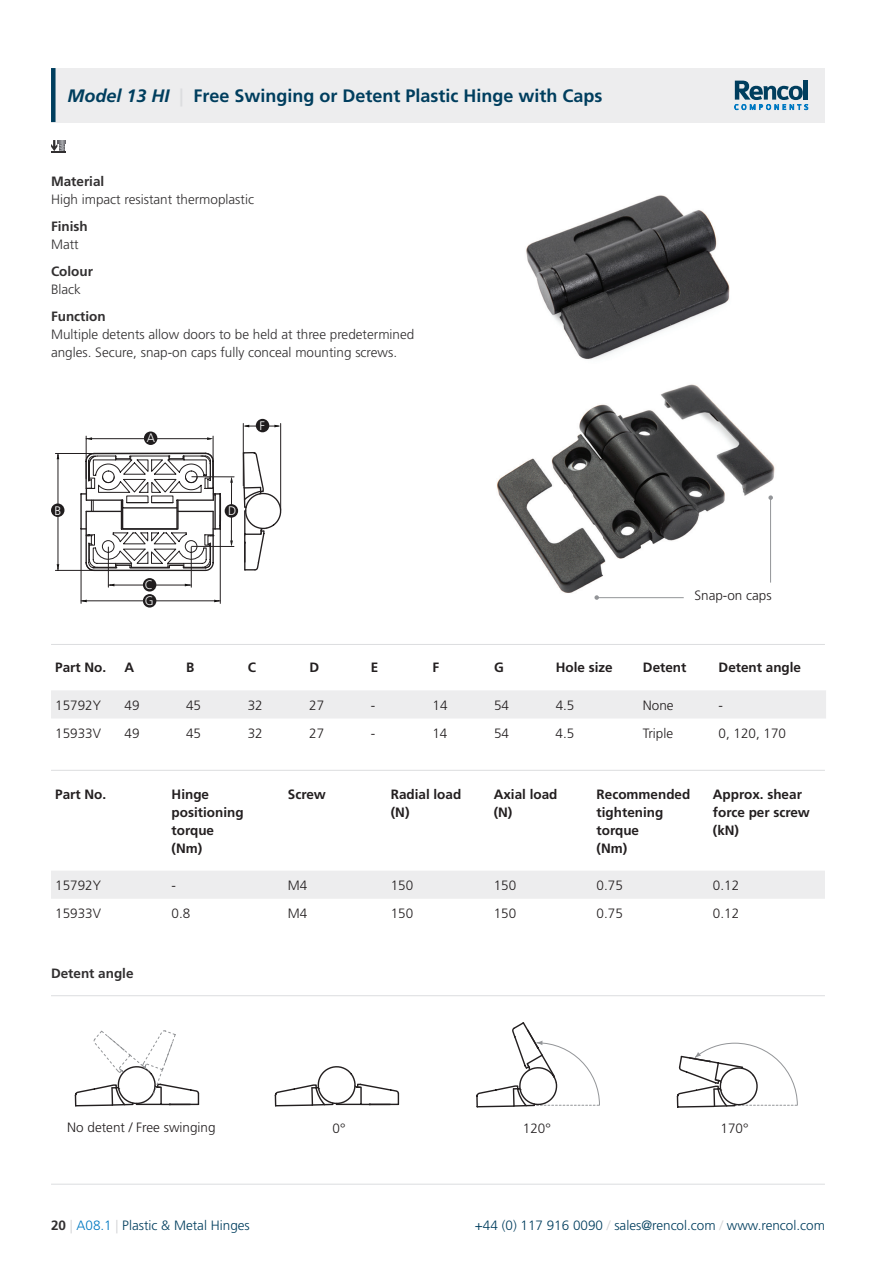
<style>
.page{position:relative;width:893px;height:1263px;background:#fff}
.page>*{position:absolute;margin:0;border:0;box-sizing:border-box;transform-origin:0 0}
.t1{font:700 18px "Frutiger LT Std";color:#003e5e}
.t2{font:700 13.5px/18px "Frutiger LT Std";color:#231f20}
.t3{font:300 13.5px "Frutiger LT Std";color:#231f20}
.t4{font:300 13.5px/18px "Frutiger LT Std";color:#312f30}
.t5{font:300 13.5px "Frutiger LT Std";color:#003e5e}
.t6{font:700 13.5px "Frutiger LT Std";color:#312f30}
.t7{font:300 12.3px/16px "Frutiger LT Std";color:#fff}
.s1{font-style:italic}
.s2{color:#dcdddf}
.s3{font-weight:700;color:#312f30}
.s4{color:#d1d2d4}
.s5{color:#0079c2}
</style>
<div class="page">
<div style="left:51px;top:68px;width:774px;height:54px;background:#ededee"></div>
<div style="left:51px;top:68px;width:5px;height:54px;background:#003e5e"></div>
<svg style="left:734px;top:81px;width:74px;height:29px"></svg>
<hr style="left:804px;top:80px;width:4px;height:20px;background:#003e5e">
<hr style="left:51px;top:1184px;width:774px;height:1px;background:#dcdddf">
<svg style="left:51px;top:140px;width:15px;height:13px"></svg>
<svg style="left:207px;top:437px;width:6px;height:3px"></svg>
<hr style="left:80px;top:494px;width:2px;height:35px;background:#231f20">
<hr style="left:88px;top:438px;width:123px;height:1px;background:#231f20">
<hr style="left:213px;top:436px;width:1px;height:42px;background:#231f20">
<hr style="left:86px;top:436px;width:1px;height:43px;background:#231f20">
<hr style="left:58px;top:456px;width:1px;height:112px;background:#231f20">
<hr style="left:55px;top:453px;width:94px;height:1px;background:#231f20">
<hr style="left:55px;top:570px;width:94px;height:1px;background:#231f20">
<svg style="left:81px;top:451px;width:200px;height:157px"></svg>
<hr style="left:111px;top:585px;width:78px;height:1px;background:#231f20">
<hr style="left:108px;top:547px;width:1px;height:40px;background:#231f20">
<hr style="left:191px;top:547px;width:1px;height:40px;background:#231f20">
<hr style="left:231px;top:479px;width:1px;height:65px;background:#231f20">
<hr style="left:192px;top:546px;width:42px;height:1px;background:#231f20">
<hr style="left:192px;top:476px;width:42px;height:1px;background:#231f20">
<hr style="left:245px;top:426px;width:33px;height:1px;background:#231f20">
<hr style="left:243px;top:423px;width:1px;height:63px;background:#231f20">
<hr style="left:280px;top:423px;width:1px;height:87px;background:#231f20">
<div style="left:256px;top:419px;width:13px;height:13px;background:#201d1e;border-radius:50%"></div>
<div style="left:144px;top:431px;width:13px;height:14px;background:#201d1e;border-radius:50%"></div>
<div style="left:143px;top:578px;width:13px;height:13px;background:#201d1e;border-radius:50%"></div>
<div style="left:143px;top:594px;width:13px;height:13px;background:#201d1e;border-radius:50%"></div>
<div style="left:51px;top:503px;width:13px;height:14px;background:#201d1e;border-radius:50%"></div>
<div style="left:225px;top:504px;width:13px;height:14px;background:#201d1e;border-radius:50%"></div>
<hr style="left:51px;top:644px;width:774px;height:1px;background:#dcdddf">
<div style="left:51px;top:690px;width:775px;height:28px;background:#ededee"></div>
<img style="left:526px;top:195px;width:204px;height:165px">
<img style="left:497px;top:384px;width:278px;height:215px">
<hr style="left:770px;top:499px;width:1px;height:84px;background:#939598">
<svg style="left:768px;top:495px;width:5px;height:5px"></svg>
<hr style="left:598px;top:597px;width:86px;height:1px;background:#939598">
<svg style="left:594px;top:595px;width:5px;height:5px"></svg>
<hr style="left:51px;top:770px;width:774px;height:1px;background:#dcdddf">
<div style="left:51px;top:871px;width:774px;height:28px;background:#ededee"></div>
<svg style="left:75px;top:1030px;width:325px;height:77px"></svg>
<svg style="left:476px;top:1022px;width:322px;height:86px"></svg>
<hr style="left:51px;top:995px;width:774px;height:1px;background:#dcdddf">
<h1 class="t1" style="left:68px;top:85px;width:536px"><span class="s1">Model 13 HI</span> <span class="s2">|</span> Free Swinging or Detent Plastic Hinge with Caps</h1>
<p class="t6" style="left:51px;top:174px;width:55px">Material</p>
<p class="t4" style="left:51px;top:191px;width:204px">High impact resistant thermoplastic</p>
<p class="t6" style="left:51px;top:219px;width:38px">Finish</p>
<p class="t4" style="left:51px;top:236px;width:29px">Matt</p>
<p class="t6" style="left:51px;top:264px;width:43px">Colour</p>
<p class="t4" style="left:51px;top:281px;width:31px">Black</p>
<p class="t6" style="left:51px;top:309px;width:56px">Function</p>
<p class="t4" style="left:51px;top:326px;width:365px">Multiple detents allow doors to be held at three predetermined angles. Secure, snap-on caps fully conceal mounting screws.</p>
<p class="t7" style="left:147px;top:430px;width:10px">A</p>
<p class="t7" style="left:259px;top:418px;width:7px">F</p>
<p class="t7" style="left:55px;top:503px;width:8px">B</p>
<p class="t7" style="left:228px;top:503px;width:10px">D</p>
<p class="t7" style="left:145px;top:577px;width:10px">C<br>G</p>
<p class="t3" style="left:694px;top:588px;width:79px">Snap-on caps</p>
<p class="t2" style="left:55px;top:659px;width:53px">Part No.</p>
<p class="t2" style="left:125px;top:659px;width:11px">A</p>
<p class="t2" style="left:186px;top:659px;width:10px">B</p>
<p class="t2" style="left:248px;top:659px;width:10px">C</p>
<p class="t2" style="left:309px;top:659px;width:11px">D</p>
<p class="t2" style="left:371px;top:659px;width:9px">E</p>
<p class="t2" style="left:432px;top:659px;width:8px">F</p>
<p class="t2" style="left:494px;top:659px;width:11px">G</p>
<p class="t2" style="left:556px;top:659px;width:59px">Hole size</p>
<p class="t2" style="left:643px;top:659px;width:45px">Detent</p>
<p class="t2" style="left:719px;top:659px;width:84px">Detent angle</p>
<p class="t3" style="left:55px;top:697px;width:47px">15792Y</p>
<p class="t3" style="left:125px;top:697px;width:17px">49</p>
<p class="t3" style="left:186px;top:697px;width:17px">45</p>
<p class="t3" style="left:248px;top:697px;width:17px">32</p>
<p class="t3" style="left:309px;top:697px;width:17px">27</p>
<p class="t3" style="left:371px;top:697px;width:6px">-</p>
<p class="t3" style="left:432px;top:697px;width:17px">14</p>
<p class="t3" style="left:494px;top:697px;width:17px">54</p>
<p class="t3" style="left:556px;top:697px;width:20px">4.5</p>
<p class="t3" style="left:643px;top:697px;width:32px">None</p>
<p class="t3" style="left:719px;top:697px;width:6px">-</p>
<p class="t3" style="left:55px;top:725px;width:47px">15933V</p>
<p class="t3" style="left:125px;top:725px;width:17px">49</p>
<p class="t3" style="left:186px;top:725px;width:17px">45</p>
<p class="t3" style="left:248px;top:725px;width:17px">32</p>
<p class="t3" style="left:309px;top:725px;width:17px">27</p>
<p class="t3" style="left:371px;top:725px;width:6px">-</p>
<p class="t3" style="left:432px;top:725px;width:17px">14</p>
<p class="t3" style="left:494px;top:725px;width:17px">54</p>
<p class="t3" style="left:556px;top:725px;width:20px">4.5</p>
<p class="t3" style="left:643px;top:725px;width:32px">Triple</p>
<p class="t3" style="left:719px;top:725px;width:69px">0, 120, 170</p>
<p class="t2" style="left:55px;top:785px;width:53px">Part No.</p>
<p class="t2" style="left:172px;top:785px;width:73px">Hinge positioning torque (Nm)</p>
<p class="t2" style="left:288px;top:785px;width:40px">Screw</p>
<p class="t2" style="left:391px;top:785px;width:72px">Radial load (N)</p>
<p class="t2" style="left:494px;top:785px;width:65px">Axial load (N)</p>
<p class="t2" style="left:597px;top:785px;width:95px">Recommended tightening torque<br>(Nm)</p>
<p class="t2" style="left:713px;top:785px;width:99px">Approx. shear force per screw (kN)</p>
<p class="t3" style="left:55px;top:877px;width:47px">15792Y</p>
<p class="t3" style="left:172px;top:877px;width:6px">-</p>
<p class="t3" style="left:288px;top:877px;width:21px">M4</p>
<p class="t3" style="left:391px;top:877px;width:24px">150</p>
<p class="t3" style="left:494px;top:877px;width:24px">150</p>
<p class="t3" style="left:597px;top:877px;width:28px">0.75</p>
<p class="t3" style="left:713px;top:877px;width:28px">0.12</p>
<p class="t3" style="left:55px;top:905px;width:47px">15933V</p>
<p class="t3" style="left:172px;top:905px;width:20px">0.8</p>
<p class="t3" style="left:288px;top:905px;width:21px">M4</p>
<p class="t3" style="left:391px;top:905px;width:24px">150</p>
<p class="t3" style="left:494px;top:905px;width:24px">150</p>
<p class="t3" style="left:597px;top:905px;width:28px">0.75</p>
<p class="t3" style="left:713px;top:905px;width:28px">0.12</p>
<p class="t6" style="left:51px;top:966px;width:84px">Detent angle</p>
<p class="t3" style="left:67px;top:1120px;width:150px">No detent / Free swinging</p>
<p class="t3" style="left:333px;top:1120px;width:14px">0°</p>
<p class="t3" style="left:523px;top:1120px;width:29px">120°</p>
<p class="t3" style="left:721px;top:1120px;width:29px">170°</p>
<p class="t5" style="left:51px;top:1218px;width:200px"><span class="s3">20</span> <span class="s4">|</span> <span class="s5">A08.1</span> <span class="s4">|</span> Plastic &amp; Metal Hinges</p>
<p class="t5" style="left:475px;top:1218px;width:352px">+44 (0) 117 916 0090 <span class="s4">/</span> sales@rencol.com <span class="s4">/</span> www.rencol.com</p>
</div>
